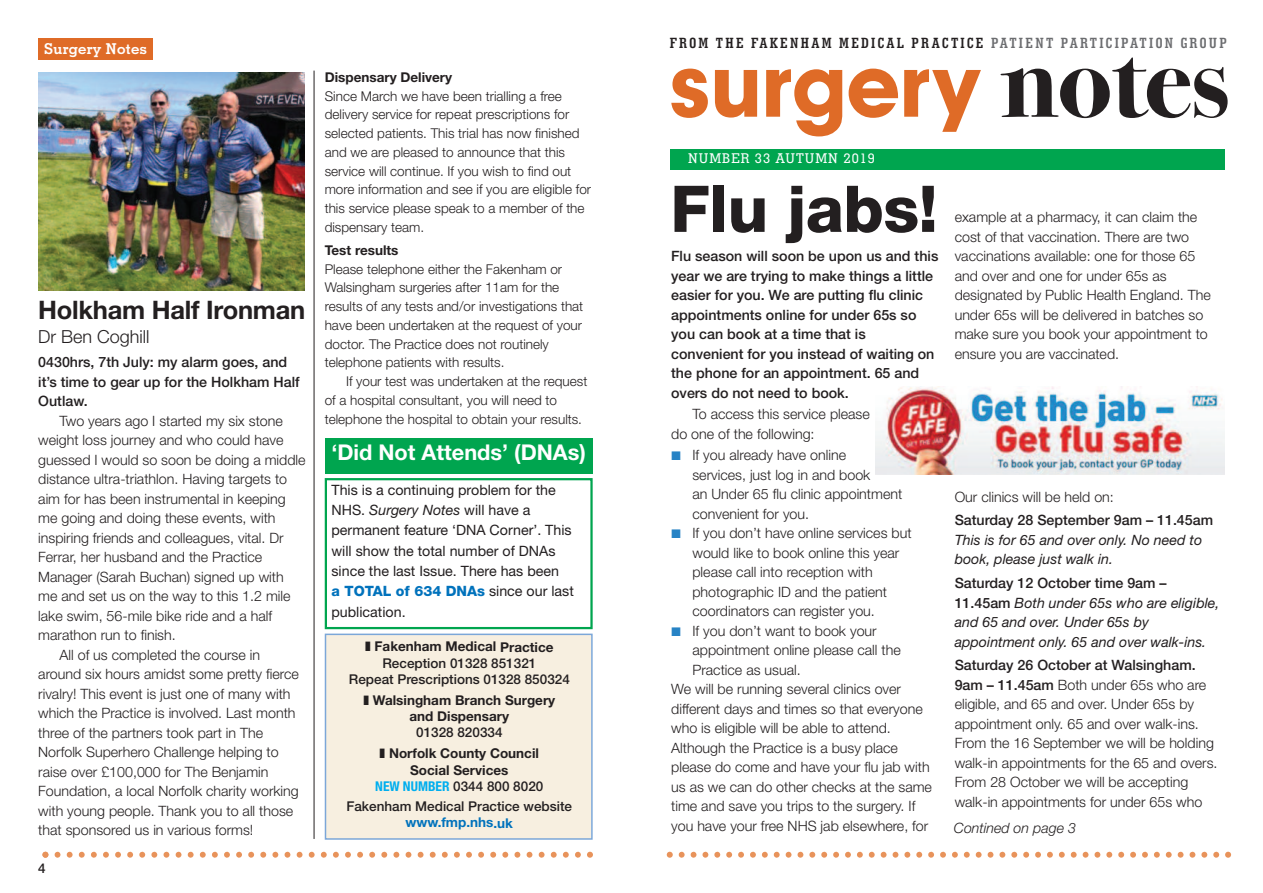
<style>
.page{position:relative;width:1263px;height:893px;background:#fff}
.page>*{position:absolute;margin:0;border:0;box-sizing:border-box;transform-origin:0 0}
.t1{font:700 87px "Avant Garde IT Cby BT";color:#df6b27}
.t2{font:800 64.5px "Helvetica Neue LT Std";letter-spacing:-.01em;color:#231f20}
.t3{font:700 25.5px "Helvetica Neue LT Std";letter-spacing:-.01em;color:#231f20}
.t4{font:700 21.75px "Helvetica Neue LT Std";color:#fff}
.t5{font:300 18px "Helvetica Neue LT Std";color:#231f20}
.t6{font:700 condensed 15px "Geometric Slab 703 BT";letter-spacing:.155em;color:#231f20}
.t7{font:700 15px "Geometric Slab 703 BT";letter-spacing:.015em;color:#fff}
.t8{font:300 14.25px/19.5px "Helvetica Neue LT Std";color:#231f20}
.t9{font:500 14.25px/19.5px "Helvetica Neue LT Std";color:#231f20}
.t10{font:14.25px/20.2px "Helvetica Neue LT Std";color:#231f20}
.t11{font:italic 14.25px/19.5px "Helvetica Neue LT Std";color:#231f20}
.t12{font:italic 300 14.25px "Helvetica Neue LT Std";color:#231f20}
.t13{font:300 13.5px/18.8px "Helvetica Neue LT Std";color:#231f20}
.t14{font:700 13.5px/16.2px "Helvetica Neue LT Std";color:#231f20}
.t15{font:500 13.5px/16.2px "Helvetica Neue LT Std";color:#231f20;text-align:center}
.t16{font:500 13.5px "Geometric Slab 703 BT";letter-spacing:.075em;color:#fff}
.t17{font:700 13.5px "Helvetica Neue LT Std";color:#0072bc}
.s1{font-style:italic}
.s2{font-weight:800;color:#0072bc}
.s3{font-weight:700;font-stretch:condensed;color:#00aeef}
.s4{color:#6c6d70}
.s5{font-family:"Bodoni Svty Two OSITCTT";font-size:108px;color:#231f20}
.s6{font-weight:500;font-style:normal}
.s7{font-weight:500}
</style>
<div class="page">
<div style="left:38px;top:38px;width:115px;height:22px;background:#df6b27"></div>
<div style="left:670px;top:149px;width:555px;height:21px;background:#00a54f"></div>
<div style="left:326px;top:635px;width:265px;height:203px;background:#f7efe0"></div>
<div style="left:325px;top:634px;width:268px;height:206px;border:2px solid #7ca7d8"></div>
<svg style="left:667px;top:852px;width:564px;height:6px"></svg>
<svg style="left:42px;top:852px;width:551px;height:6px"></svg>
<div style="left:325px;top:478px;width:268px;height:151px;border:2px solid #00a54f"></div>
<div style="left:325px;top:438px;width:268px;height:35px;background:#00a54f"></div>
<img style="left:876px;top:387px;width:349px;height:88px">
<img style="left:38px;top:72px;width:267px;height:218px">
<hr style="left:314px;top:71px;width:1px;height:768px;background:#231f20">
<p class="t7" style="left:44px;top:43px;width:105px">Surgery Notes</p>
<h3 class="t3" style="left:38px;top:301px;width:269px">Holkham Half Ironman</h3>
<p class="t5" style="left:38px;top:330px;width:113px">Dr Ben Coghill</p>
<p class="t9" style="left:38px;top:354px;width:263px">0430hrs, 7th July: my alarm goes, and it’s time to gear up for the Holkham Half<br>Outlaw.</p>
<p class="t8" style="left:60px;top:412px;width:225px">Two years ago I started my six stone</p>
<p class="t8" style="left:38px;top:432px;width:247px">weight loss journey and who could have</p>
<p class="t8" style="left:38px;top:451px;width:269px">guessed I would so soon be doing a middle</p>
<p class="t8" style="left:38px;top:471px;width:250px">distance ultra-triathlon. Having targets to</p>
<p class="t8" style="left:38px;top:490px;width:249px">aim for has been instrumental in keeping</p>
<p class="t8" style="left:38px;top:510px;width:239px">me going and doing these events, with</p>
<p class="t8" style="left:38px;top:529px;width:247px">inspiring friends and colleagues, vital. Dr</p>
<p class="t8" style="left:38px;top:549px;width:225px">Ferrar, her husband and the Practice</p>
<p class="t8" style="left:38px;top:568px;width:247px">Manager (Sarah Buchan) signed up with</p>
<p class="t8" style="left:38px;top:588px;width:254px">me and set us on the way to this 1.2 mile</p>
<p class="t8" style="left:38px;top:607px;width:235px">lake swim, 56-mile bike ride and a half</p>
<p class="t8" style="left:38px;top:627px;width:139px">marathon run to finish.</p>
<p class="t8" style="left:60px;top:646px;width:202px">All of us completed the course in</p>
<p class="t8" style="left:38px;top:666px;width:262px">around six hours amidst some pretty fierce</p>
<p class="t8" style="left:38px;top:685px;width:254px">rivalry! This event is just one of many with</p>
<p class="t8" style="left:38px;top:705px;width:259px">which the Practice is involved. Last month</p>
<p class="t8" style="left:38px;top:724px;width:226px">three of the partners took part in The</p>
<p class="t8" style="left:38px;top:744px;width:242px">Norfolk Superhero Challenge helping to</p>
<p class="t8" style="left:38px;top:763px;width:232px">raise over £100,000 for The Benjamin</p>
<p class="t8" style="left:38px;top:783px;width:262px">Foundation, a local Norfolk charity working</p>
<p class="t8" style="left:38px;top:802px;width:256px">with young people. Thank you to all those</p>
<p class="t8" style="left:38px;top:822px;width:217px">that sponsored us in various forms!</p>
<p class="t15" style="left:38px;top:861px;width:9px">4</p>
<p class="t14" style="left:325px;top:70px;width:129px">Dispensary Delivery</p>
<p class="t13" style="left:325px;top:88px;width:268px">Since March we have been trialling a free delivery service for repeat prescriptions for selected patients. This trial has now finished and we are pleased to announce that this service will continue. If you wish to find out more information and see if you are eligible for this service please speak to a member of the dispensary team.</p>
<p class="t14" style="left:325px;top:243px;width:75px">Test results</p>
<p class="t13" style="left:325px;top:261px;width:260px">Please telephone either the Fakenham or Walsingham surgeries after 11am for the results of any tests and/or investigations that have been undertaken at the request of your doctor. The Practice does not routinely telephone patients with results.</p>
<p class="t13" style="left:325px;top:373px;width:264px;text-indent:21px">If your test was undertaken at the request of a hospital consultant, you will need to telephone the hospital to obtain your results.</p>
<h3 class="t4" style="left:331px;top:444px;width:256px">‘Did Not Attends’ (DNAs)</h3>
<p class="t10" style="left:331px;top:481px;width:244px">This is a continuing problem for the<br>NHS. <span class="s1">Surgery Notes</span> will have a permanent feature ‘DNA Corner’. This will show the total number of DNAs since the last Issue. There has been<br><span class="s2">a TOTAL of 634 DNAs</span> since our last publication.</p>
<p class="t14" style="left:375px;top:640px;width:180px">Fakenham Medical Practice</p>
<p class="t15" style="left:349px;top:656px;width:222px">Reception 01328 851321<br>Repeat Prescriptions 01328 850324</p>
<p class="t14" style="left:409px;top:693px;width:147px;text-indent:-37px">Walsingham Branch Surgery and Dispensary</p>
<p class="t15" style="left:416px;top:726px;width:88px">01328 820334</p>
<p class="t14" style="left:389px;top:747px;width:151px">Norfolk County Council</p>
<p class="t14" style="left:410px;top:763px;width:100px">Social Services</p>
<p class="t15" style="left:375px;top:779px;width:170px"><span class="s3">NEW NUMBER</span> 0344 800 8020</p>
<p class="t15" style="left:346px;top:800px;width:227px">Fakenham Medical Practice website</p>
<p class="t17" style="left:405px;top:818px;width:109px">www.fmp.nhs.uk</p>
<p class="t6" style="left:670px;top:38px;width:558px">FROM THE FAKENHAM MEDICAL PRACTICE <span class="s4">PATIENT PARTICIPATION GROUP</span></p>
<h1 class="t1" style="left:669px;top:55px;width:561px">surgery <span class="s5">notes</span></h1>
<p class="t16" style="left:688px;top:154px;width:188px">NUMBER 33 AUTUMN 2019</p>
<h2 class="t2" style="left:670px;top:186px;width:269px">Flu jabs!</h2>
<p class="t9" style="left:671px;top:248px;width:269px">Flu season will soon be upon us and this year we are trying to make things a little easier for you. We are putting flu clinic appointments online for under 65s so you can book at a time that is convenient for you instead of waiting on the phone for an appointment. 65 and overs do not need to book.</p>
<p class="t8" style="left:671px;top:406px;width:200px;text-indent:21px">To access this service please do one of the following:</p>
<p class="t8" style="left:692px;top:447px;width:155px">If you already have online</p>
<p class="t8" style="left:692px;top:466px;width:179px">services, just log in and book</p>
<p class="t8" style="left:692px;top:486px;width:211px">an Under 65 flu clinic appointment</p>
<p class="t8" style="left:692px;top:505px;width:118px">convenient for you.</p>
<p class="t8" style="left:692px;top:525px;width:221px">If you don’t have online services but</p>
<p class="t8" style="left:692px;top:544px;width:208px">would like to book online this year</p>
<p class="t8" style="left:692px;top:564px;width:182px">please call into reception with</p>
<p class="t8" style="left:692px;top:583px;width:196px">photographic ID and the patient</p>
<p class="t8" style="left:692px;top:603px;width:184px">coordinators can register you.</p>
<p class="t8" style="left:692px;top:622px;width:186px">If you don’t want to book your</p>
<p class="t8" style="left:692px;top:642px;width:210px">appointment online please call the</p>
<p class="t8" style="left:692px;top:661px;width:110px">Practice as usual.</p>
<p class="t8" style="left:671px;top:681px;width:231px">We will be running several clinics over</p>
<p class="t8" style="left:671px;top:700px;width:253px">different days and times so that everyone</p>
<p class="t8" style="left:671px;top:720px;width:221px">who is eligible will be able to attend.</p>
<p class="t8" style="left:671px;top:739px;width:228px">Although the Practice is a busy place</p>
<p class="t8" style="left:671px;top:759px;width:260px">please do come and have your flu jab with</p>
<p class="t8" style="left:671px;top:778px;width:262px">us as we can do other checks at the same</p>
<p class="t8" style="left:671px;top:798px;width:246px">time and save you trips to the surgery. If</p>
<p class="t8" style="left:671px;top:817px;width:259px">you have your free NHS jab elsewhere, for</p>
<p class="t8" style="left:955px;top:209px;width:258px">example at a pharmacy, it can claim the cost of that vaccination. There are two vaccinations available: one for those 65 and over and one for under 65s as designated by Public Health England. The under 65s will be delivered in batches so make sure you book your appointment to ensure you are vaccinated.</p>
<p class="t8" style="left:955px;top:488px;width:161px">Our clinics will be held on:</p>
<p class="t9" style="left:955px;top:512px;width:260px">Saturday 28 September 9am – 11.45am</p>
<p class="t11" style="left:955px;top:531px;width:249px">This is for 65 and over only. No need to book, please just walk in.</p>
<p class="t11" style="left:955px;top:575px;width:266px"><span class="s6">Saturday 12 October time 9am – 11.45am</span> Both under 65s who are eligible, and 65 and over. Under 65s by appointment only. 65 and over walk-ins.</p>
<p class="t8" style="left:955px;top:657px;width:264px"><span class="s7">Saturday 26 October at Walsingham.<br>9am – 11.45am</span> Both under 65s who are eligible, and 65 and over. Under 65s by appointment only. 65 and over walk-ins.<br>From the 16 September we will be holding walk-in appointments for the 65 and overs.<br>From 28 October we will be accepting walk-in appointments for under 65s who</p>
<p class="t12" style="left:954px;top:822px;width:123px">Contined on page 3</p>
</div>
